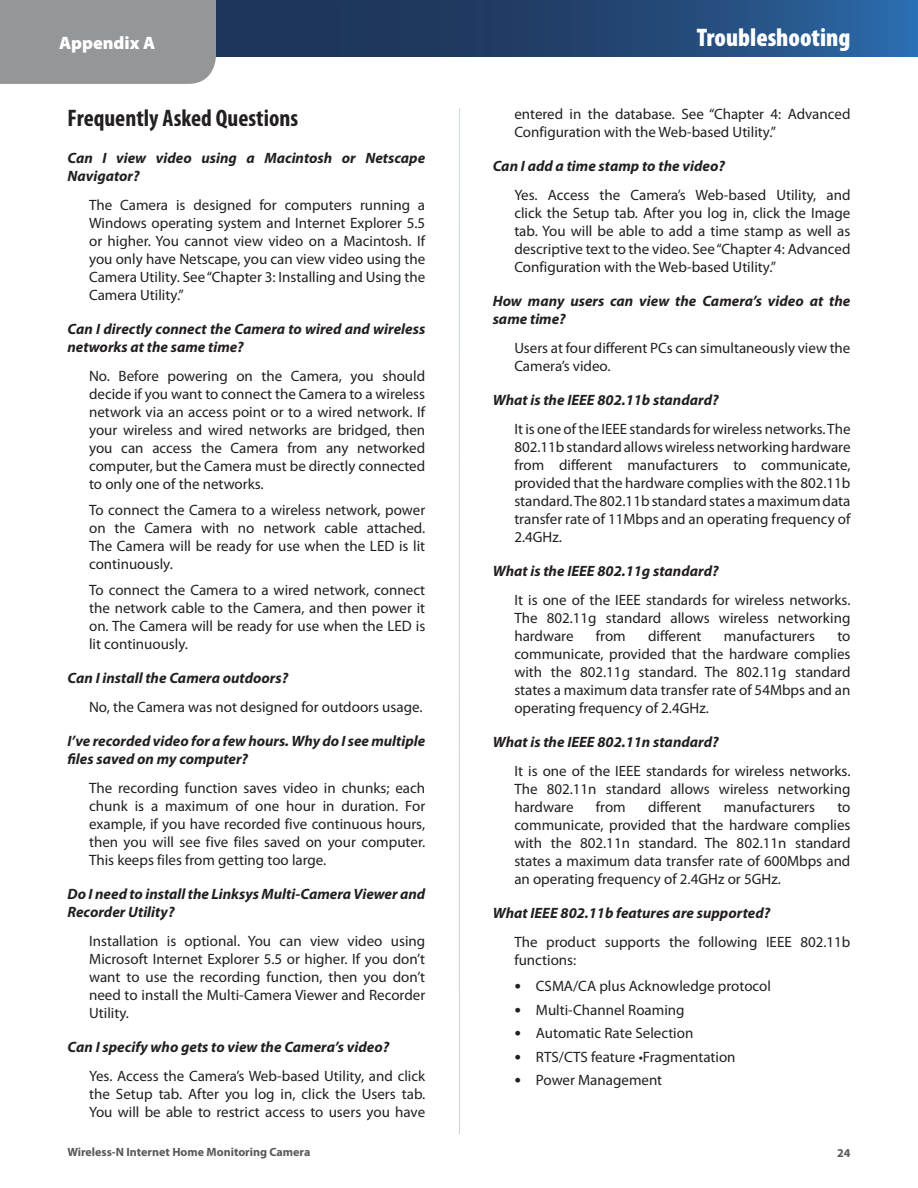
<style>
.page{position:relative;width:918px;height:1188px;background:#fff}
.page>*{position:absolute;margin:0;border:0;box-sizing:border-box;transform-origin:0 0}
.t1{font:900 condensed 25.5px "Myriad Pro";color:#fff}
.t2{font:700 condensed 24px "Myriad Pro";color:#231f20}
.t3{font:900 18px "Myriad Pro";color:#fff}
.t4{font:15px/18px "Myriad Pro";color:#231f20;text-align:justify}
.t5{font:italic 700 15px/18px "Myriad Pro";color:#231f20}
.t6{font:700 12px "Myriad Pro";color:#58595b}
.s1{font-family:"Helvetica Neue";font-weight:500;font-stretch:condensed;font-size:13.5px}
</style>
<div class="page">
<div style="left:0;top:0;width:216px;height:84px;background:#949698"></div>
<svg style="left:219px;top:3px;width:696px;height:51px;background:#224573"></svg>
<p class="t3" style="left:59px;top:32px;width:98px">Appendix A</p>
<h1 class="t1" style="left:697px;top:21px;width:155px">Troubleshooting</h1>
<h2 class="t2" style="left:68px;top:103px;width:232px">Frequently Asked Questions</h2>
<p class="t5" style="left:68px;top:149px;width:359px">Can I view video using a Macintosh or Netscape<br>Navigator?</p>
<p class="t4" style="left:89px;top:196px;width:338px">The Camera is designed for computers running a Windows operating system and Internet Explorer 5.5 or higher. You cannot view video on a Macintosh. If you only have Netscape, you can view video using the Camera Utility. See “Chapter 3: Installing and Using the Camera Utility.”</p>
<p class="t5" style="left:68px;top:320px;width:359px">Can I directly connect the Camera to wired and wireless networks at the same time?</p>
<p class="t4" style="left:89px;top:367px;width:338px">No. Before powering on the Camera, you should decide if you want to connect the Camera to a wireless network via an access point or to a wired network. If your wireless and wired networks are bridged, then you can access the Camera from any networked computer, but the Camera must be directly connected to only one of the networks.</p>
<p class="t4" style="left:89px;top:501px;width:338px">To connect the Camera to a wireless network, power on the Camera with no network cable attached.<br>The Camera will be ready for use when the LED is lit continuously.</p>
<p class="t4" style="left:89px;top:581px;width:338px">To connect the Camera to a wired network, connect the network cable to the Camera, and then power it on. The Camera will be ready for use when the LED is lit continuously.</p>
<p class="t5" style="left:68px;top:669px;width:222px">Can I install the Camera outdoors?</p>
<p class="t4" style="left:89px;top:698px;width:335px">No, the Camera was not designed for outdoors usage.</p>
<p class="t5" style="left:68px;top:732px;width:359px">I’ve recorded video for a few hours. Why do I see multiple files saved on my computer?</p>
<p class="t4" style="left:89px;top:779px;width:338px">The recording function saves video in chunks; each chunk is a maximum of one hour in duration. For example, if you have recorded five continuous hours, then you will see five files saved on your computer.<br>This keeps files from getting too large.</p>
<p class="t5" style="left:68px;top:885px;width:359px">Do I need to install the Linksys Multi-Camera Viewer and<br>Recorder Utility?</p>
<p class="t4" style="left:89px;top:932px;width:338px">Installation is optional. You can view video using Microsoft Internet Explorer 5.5 or higher. If you don’t want to use the recording function, then you don’t need to install the Multi-Camera Viewer and Recorder Utility.</p>
<p class="t5" style="left:68px;top:1038px;width:323px">Can I specify who gets to view the Camera’s video?</p>
<p class="t4" style="left:89px;top:1067px;width:338px">Yes. Access the Camera’s Web-based Utility, and click the Setup tab. After you log in, click the Users tab.<br>You will be able to restrict access to users you have</p>
<p class="t4" style="left:514px;top:106px;width:338px">entered in the database. See “Chapter 4: Advanced<br>Configuration with the Web-based Utility.”</p>
<p class="t5" style="left:493px;top:158px;width:234px">Can I add a time stamp to the video?</p>
<p class="t4" style="left:514px;top:187px;width:338px">Yes. Access the Camera’s Web-based Utility, and click the Setup tab. After you log in, click the Image tab. You will be able to add a time stamp as well as descriptive text to the video. See “Chapter 4: Advanced Configuration with the Web-based Utility.”</p>
<p class="t5" style="left:493px;top:293px;width:359px">How many users can view the Camera’s video at the same time?</p>
<p class="t4" style="left:514px;top:340px;width:338px">Users at four different PCs can simultaneously view the<br>Camera’s video.</p>
<p class="t5" style="left:493px;top:392px;width:227px">What is the IEEE 802.11b standard?</p>
<p class="t4" style="left:514px;top:421px;width:338px">It is one of the IEEE standards for wireless networks. The 802.11b standard allows wireless networking hardware from different manufacturers to communicate, provided that the hardware complies with the 802.11b standard. The 802.11b standard states a maximum data transfer rate of 11Mbps and an operating frequency of 2.4GHz.</p>
<p class="t5" style="left:493px;top:563px;width:227px">What is the IEEE 802.11g standard?</p>
<p class="t4" style="left:514px;top:592px;width:338px">It is one of the IEEE standards for wireless networks.<br>The 802.11g standard allows wireless networking hardware</p>
<p class="t4" style="left:596px;top:628px;width:31px">from</p>
<p class="t4" style="left:648px;top:628px;width:55px">different</p>
<p class="t4" style="left:724px;top:628px;width:93px">manufacturers</p>
<p class="t4" style="left:514px;top:628px;width:338px;text-indent:323px">to communicate, provided that the hardware complies with the 802.11g standard. The 802.11g standard states a maximum data transfer rate of 54Mbps and an operating frequency of 2.4GHz.</p>
<p class="t5" style="left:493px;top:734px;width:228px">What is the IEEE 802.11n standard?</p>
<p class="t4" style="left:514px;top:763px;width:338px">It is one of the IEEE standards for wireless networks.<br>The 802.11n standard allows wireless networking hardware</p>
<p class="t4" style="left:596px;top:799px;width:31px">from</p>
<p class="t4" style="left:648px;top:799px;width:55px">different</p>
<p class="t4" style="left:724px;top:799px;width:93px">manufacturers</p>
<p class="t4" style="left:514px;top:799px;width:338px;text-indent:323px">to communicate, provided that the hardware complies with the 802.11n standard. The 802.11n standard states a maximum data transfer rate of 600Mbps and an operating frequency of 2.4GHz or 5GHz.</p>
<p class="t5" style="left:493px;top:905px;width:279px">What IEEE 802.11b features are supported?</p>
<p class="t4" style="left:514px;top:934px;width:338px">The product supports the following IEEE 802.11b functions:</p>
<p class="t4" style="left:514px;top:978px;width:258px"><span class="s1">•</span> CSMA/CA plus Acknowledge protocol</p>
<p class="t4" style="left:514px;top:1001px;width:172px"><span class="s1">•</span> Multi-Channel Roaming</p>
<p class="t4" style="left:514px;top:1024px;width:181px"><span class="s1">•</span> Automatic Rate Selection</p>
<p class="t4" style="left:514px;top:1048px;width:223px"><span class="s1">•</span> RTS/CTS feature •Fragmentation</p>
<p class="t4" style="left:514px;top:1071px;width:149px"><span class="s1">•</span> Power Management</p>
<p class="t6" style="left:68px;top:1145px;width:244px">Wireless-N Internet Home Monitoring Camera</p>
<p class="t6" style="left:837px;top:1147px;width:15px">24</p>
</div>
